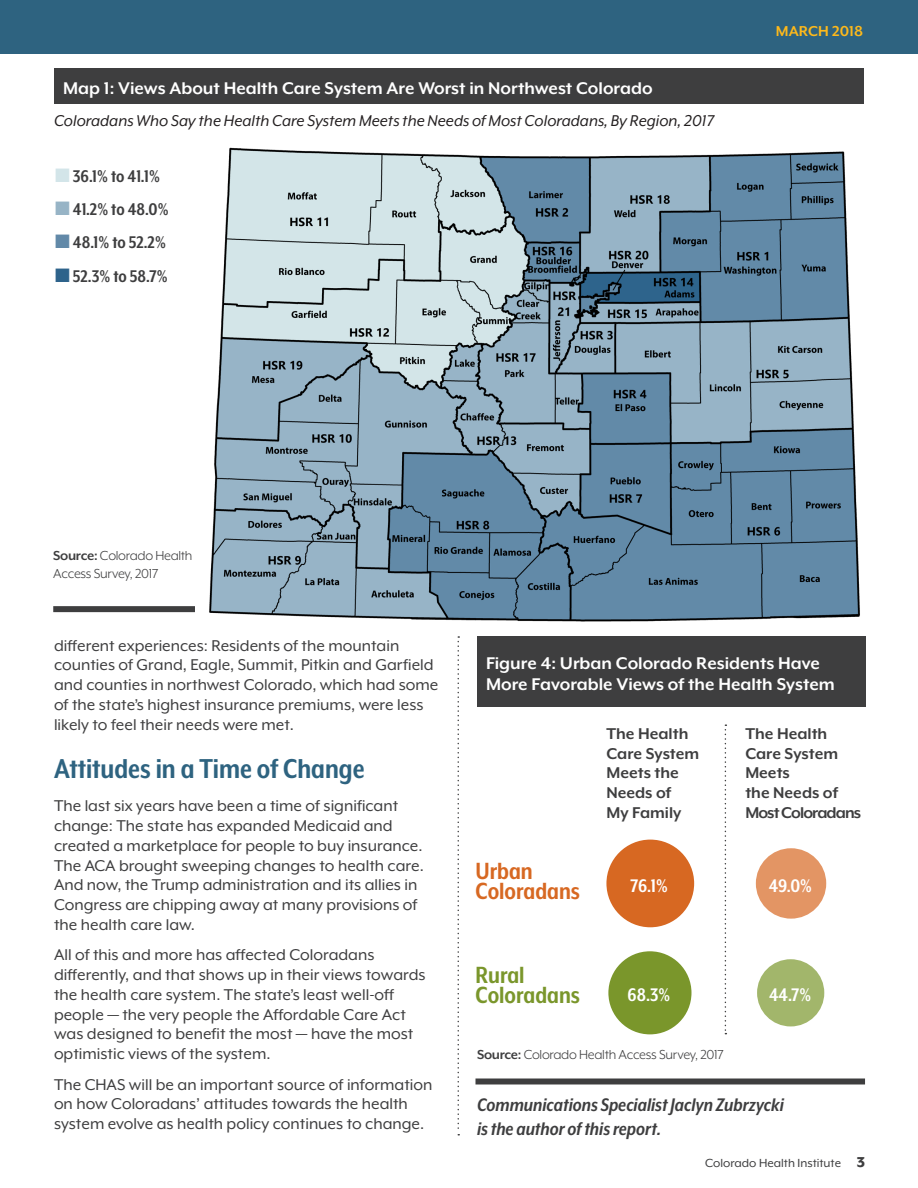
<style>
.page{position:relative;width:918px;height:1188px;background:#fff}
.page>*{position:absolute;margin:0;border:0;box-sizing:border-box;transform-origin:0 0}
.Heading_1{font:700 31.5px "Mr Eaves XL Mod Nar OT";color:#2e6380}
.Body_text{font:700 27px/19.8px "Mr Eaves XL Mod Nar OT";color:#d76822}
.Body_text-2{font:700 27px/19.8px "Mr Eaves XL Mod Nar OT";color:#7a962b}
.Heading_3{font:italic 700 21px/24px "Mr Eaves XL Mod Nar OT";color:#3e3e3f}
.t1{font:700 21px "Mr Eaves XL Mod Nar OT";color:#fff}
.Graphic_title{font:700 19.5px/21px "Mr Eaves XL Mod OT";color:#fff}
.Body_text-3{font:700 19.5px "Mr Eaves XL Mod Nar OT";color:#3e3e3f}
.Body_text-4{font:18px/19.8px "Mr Eaves XL Mod OT";color:#3e3e3f}
.Body_text-5{font:700 18px/19.8px "Mr Eaves XL Mod OT";color:#3e3e3f}
.Graphic_title-2{font:italic 18px "Mr Eaves XL Mod OT";color:#231f20}
.t2{font:700 16.5px "Mr Eaves XL Mod OT";color:#fdb91b}
.Source_line{font:15px/18px "Mr Eaves XL Mod OT";letter-spacing:-.02em;color:#3e3e3f}
.t3{font:13.5px "Mr Eaves XL Mod OT";color:#3e3e3f}
.s1{color:#d3e5e9}
.s2{color:#97b4c6}
.s3{color:#6289a8}
.s4{color:#2e638b}
.s5{font-weight:700}
.s6{font-weight:800;font-size:16.5px}
</style>
<div class="page">
<div style="left:0;top:0;width:918px;height:54px;background:#2e6380"></div>
<img style="left:209px;top:147px;width:651px;height:475px">
<div style="left:54px;top:68px;width:810px;height:36px;background:#3e3e3f"></div>
<svg style="left:458px;top:636px;width:1px;height:499px"></svg>
<div style="left:477px;top:636px;width:388px;height:70px;background:#3e3e3f"></div>
<div style="left:608px;top:951px;width:83px;height:83px;background:#7a962b;border-radius:42px"></div>
<div style="left:757px;top:959px;width:67px;height:67px;background:#a2b66b;border-radius:34px"></div>
<div style="left:606px;top:840px;width:88px;height:87px;background:#d76822;border-radius:44px"></div>
<div style="left:756px;top:848px;width:70px;height:71px;background:#e39564;border-radius:35px"></div>
<svg style="left:725px;top:724px;width:1px;height:310px"></svg>
<div style="left:53px;top:606px;width:142px;height:6px;background:#3e3e3f"></div>
<div style="left:476px;top:1078px;width:389px;height:6px;background:#3e3e3f"></div>
<p class="Graphic_title" style="left:63px;top:78px;width:591px">Map 1: Views About Health Care System Are Worst in Northwest Colorado</p>
<p class="Graphic_title-2" style="left:54px;top:112px;width:662px">Coloradans Who Say the Health Care System Meets the Needs of Most Coloradans, By Region, 2017</p>
<p class="Body_text-3" style="left:55px;top:166px;width:106px"><span class="s1">■</span> 36.1% to 41.1%</p>
<p class="Body_text-3" style="left:55px;top:199px;width:115px"><span class="s2">■</span> 41.2% to 48.0%</p>
<p class="Body_text-3" style="left:55px;top:233px;width:112px"><span class="s3">■</span> 48.1% to 52.2%</p>
<p class="Body_text-3" style="left:55px;top:266px;width:114px"><span class="s4">■</span> 52.3% to 58.7%</p>
<p class="t2" style="left:776px;top:23px;width:89px">MARCH 2018</p>
<p class="Source_line" style="left:53px;top:547px;width:141px"><span class="s5">Source:</span> Colorado Health<br>Access Survey, 2017</p>
<p class="Body_text-4" style="left:54px;top:635px;width:386px">different experiences: Residents of the mountain counties of Grand, Eagle, Summit, Pitkin and Garfield and counties in northwest Colorado, which had some of the state’s highest insurance premiums, were less likely to feel their needs were met.</p>
<p class="Heading_1" style="left:54px;top:753px;width:312px">Attitudes in a Time of Change</p>
<p class="Body_text-4" style="left:54px;top:796px;width:371px">The last six years have been a time of significant change: The state has expanded Medicaid and created a marketplace for people to buy insurance.<br>The ACA brought sweeping changes to health care.<br>And now, the Trump administration and its allies in Congress are chipping away at many provisions of the health care law.</p>
<p class="Body_text-4" style="left:54px;top:945px;width:373px">All of this and more has affected Coloradans differently, and that shows up in their views towards the health care system. The state’s least well-off people — the very people the Affordable Care Act was designed to benefit the most — have the most optimistic views of the system.</p>
<p class="Body_text-4" style="left:54px;top:1074px;width:380px">The CHAS will be an important source of information on how Coloradans’ attitudes towards the health system evolve as health policy continues to change.</p>
<p class="Graphic_title" style="left:486px;top:652px;width:350px">Figure 4: Urban Colorado Residents Have<br>More Favorable Views of the Health System</p>
<p class="Body_text" style="left:476px;top:861px;width:106px">Urban<br>Coloradans</p>
<p class="Body_text-5" style="left:606px;top:724px;width:94px">The Health<br>Care System<br>Meets the<br>Needs of<br>My Family</p>
<p class="Body_text-5" style="left:745px;top:724px;width:117px">The Health<br>Care System<br>Meets<br>the Needs of<br>Most Coloradans</p>
<p class="t1" style="left:631px;top:875px;width:39px">76.1%</p>
<p class="t1" style="left:769px;top:875px;width:45px">49.0%</p>
<p class="Body_text-2" style="left:476px;top:965px;width:106px">Rural<br>Coloradans</p>
<p class="t1" style="left:628px;top:984px;width:44px">68.3%</p>
<p class="t1" style="left:769px;top:984px;width:44px">44.7%</p>
<p class="Source_line" style="left:477px;top:1045px;width:248px"><span class="s5">Source:</span> Colorado Health Access Survey, 2017</p>
<p class="Heading_3" style="left:477px;top:1093px;width:308px">Communications Specialist Jaclyn Zubrzycki is the author of this report.</p>
<p class="t3" style="left:705px;top:1156px;width:161px">Colorado Health Institute <span class="s6">3</span></p>
</div>
